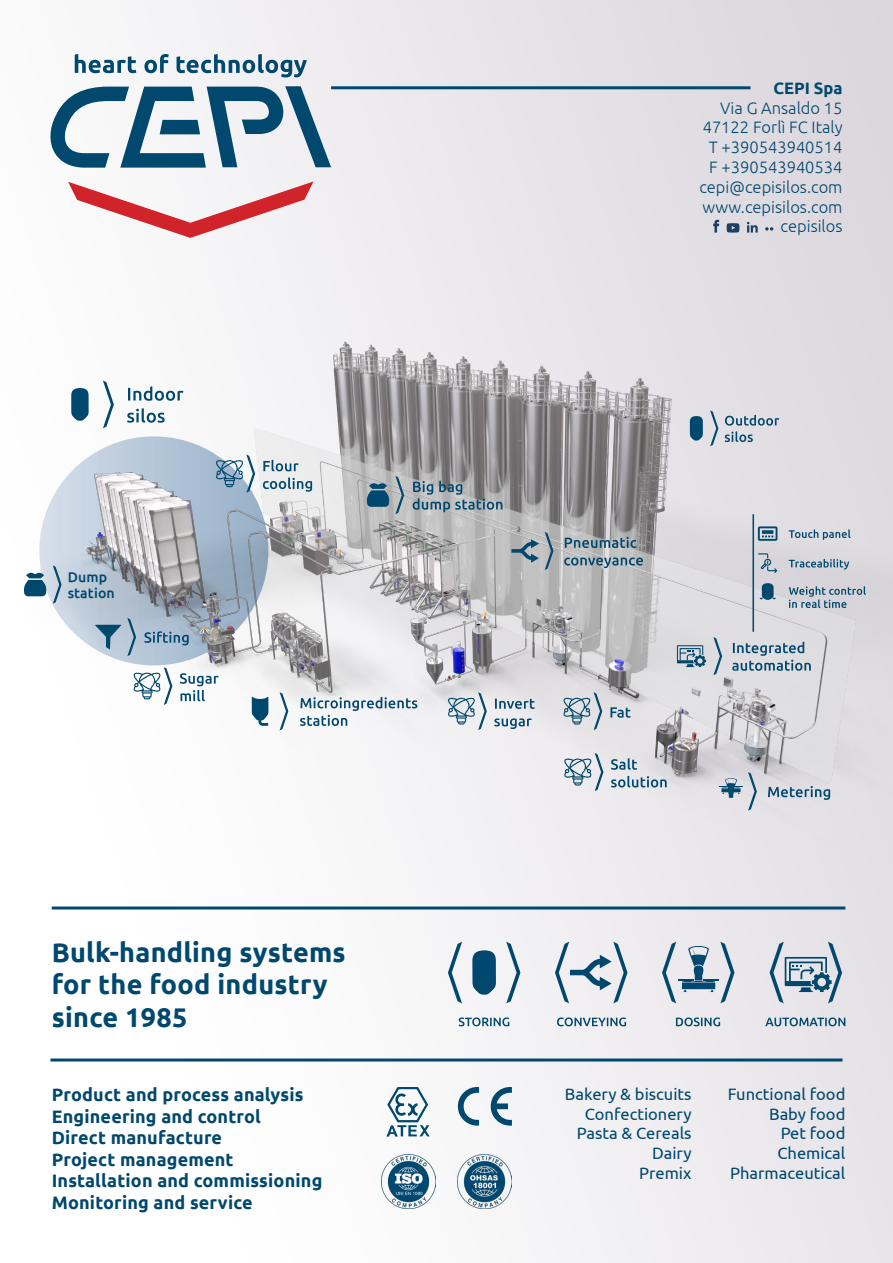
<style>
.page{position:relative;width:893px;height:1263px;background:#fff}
.page>*{position:absolute;margin:0;border:0;box-sizing:border-box;transform-origin:0 0}
.t1{font:700 27px/32.4px "Ubuntu";letter-spacing:.01em;color:#00486d}
.t2{font:700 18px/21.6px "Ubuntu";letter-spacing:.01em;color:#00486d}
.t3{font:300 16.5px/19.8px "Ubuntu";color:#00486d;text-align:right}
.t4{font:16.5px/19.8px "Ubuntu";color:#00486d;text-align:right}
.t5{font:500 14.1px/17px "Ubuntu";letter-spacing:.01em;color:#00486d}
.s1{font-weight:700}
</style>
<div class="page">
<img style="left:50px;top:0;width:843px;height:1263px">
<img style="left:39px;top:291px;width:854px;height:631px">
<svg style="left:690px;top:416px;width:13px;height:25px"></svg>
<svg style="left:710px;top:410px;width:8px;height:36px"></svg>
<svg style="left:725px;top:415px;width:54px;height:27px"></svg>
<svg style="left:413px;top:481px;width:89px;height:31px;background:#8c9aa2"></svg>
<svg style="left:365px;top:476px;width:39px;height:38px"></svg>
<svg style="left:713px;top:637px;width:9px;height:38px"></svg>
<svg style="left:732px;top:642px;width:79px;height:29px;background:#a4b6c2"></svg>
<svg style="left:677px;top:645px;width:29px;height:22px"></svg>
<svg style="left:71px;top:388px;width:18px;height:33px"></svg>
<svg style="left:103px;top:380px;width:11px;height:48px"></svg>
<svg style="left:127px;top:408px;width:38px;height:15px"></svg>
<svg style="left:128px;top:386px;width:55px;height:15px"></svg>
<svg style="left:252px;top:697px;width:16px;height:29px"></svg>
<svg style="left:280px;top:692px;width:8px;height:38px"></svg>
<svg style="left:300px;top:697px;width:117px;height:29px"></svg>
<svg style="left:216px;top:454px;width:39px;height:39px"></svg>
<svg style="left:263px;top:477px;width:49px;height:15px"></svg>
<svg style="left:263px;top:460px;width:36px;height:11px"></svg>
<svg style="left:133px;top:667px;width:39px;height:38px"></svg>
<svg style="left:180px;top:673px;width:39px;height:28px"></svg>
<svg style="left:448px;top:692px;width:39px;height:38px"></svg>
<svg style="left:494px;top:718px;width:38px;height:11px"></svg>
<svg style="left:495px;top:699px;width:40px;height:10px"></svg>
<svg style="left:563px;top:692px;width:39px;height:38px"></svg>
<svg style="left:610px;top:707px;width:21px;height:11px"></svg>
<hr style="left:752px;top:514px;width:2px;height:118px;background:#00486d">
<svg style="left:511px;top:539px;width:28px;height:24px"></svg>
<svg style="left:758px;top:553px;width:19px;height:20px"></svg>
<svg style="left:758px;top:526px;width:19px;height:15px"></svg>
<svg style="left:789px;top:529px;width:61px;height:11px"></svg>
<svg style="left:789px;top:559px;width:60px;height:10px"></svg>
<svg style="left:760px;top:583px;width:16px;height:17px"></svg>
<svg style="left:789px;top:586px;width:77px;height:22px;background:#a6b5c1"></svg>
<svg style="left:545px;top:532px;width:8px;height:38px"></svg>
<svg style="left:564px;top:557px;width:79px;height:11px"></svg>
<svg style="left:565px;top:537px;width:71px;height:11px"></svg>
<svg style="left:95px;top:625px;width:26px;height:24px"></svg>
<svg style="left:127px;top:618px;width:9px;height:38px"></svg>
<svg style="left:144px;top:631px;width:45px;height:14px"></svg>
<svg style="left:24px;top:565px;width:38px;height:39px"></svg>
<svg style="left:768px;top:786px;width:62px;height:14px"></svg>
<svg style="left:719px;top:772px;width:38px;height:39px"></svg>
<svg style="left:564px;top:753px;width:39px;height:38px"></svg>
<svg style="left:611px;top:776px;width:56px;height:11px"></svg>
<svg style="left:611px;top:758px;width:26px;height:12px"></svg>
<hr style="left:331px;top:86px;width:419px;height:3px;background:#00486d">
<svg style="left:713px;top:220px;width:6px;height:13px"></svg>
<svg style="left:727px;top:223px;width:12px;height:10px"></svg>
<svg style="left:747px;top:222px;width:11px;height:11px"></svg>
<svg style="left:765px;top:227px;width:8px;height:4px"></svg>
<svg style="left:50px;top:86px;width:281px;height:82px"></svg>
<svg style="left:68px;top:181px;width:245px;height:57px"></svg>
<svg style="left:75px;top:54px;width:232px;height:23px"></svg>
<svg style="left:472px;top:950px;width:24px;height:45px"></svg>
<svg style="left:506px;top:942px;width:14px;height:61px"></svg>
<svg style="left:448px;top:942px;width:14px;height:61px"></svg>
<svg style="left:459px;top:1017px;width:50px;height:9px"></svg>
<svg style="left:555px;top:942px;width:72px;height:61px"></svg>
<svg style="left:557px;top:1017px;width:69px;height:9px"></svg>
<svg style="left:662px;top:942px;width:72px;height:61px;background:#b1c1cd"></svg>
<svg style="left:676px;top:1017px;width:44px;height:9px"></svg>
<svg style="left:770px;top:942px;width:72px;height:61px;background:#a9bbc8"></svg>
<svg style="left:765px;top:1017px;width:80px;height:9px"></svg>
<hr style="left:52px;top:906px;width:793px;height:3px;background:#00486d">
<hr style="left:50px;top:1058px;width:792px;height:3px;background:#00486d">
<svg style="left:386px;top:1087px;width:44px;height:49px"></svg>
<svg style="left:489px;top:1087px;width:23px;height:38px"></svg>
<svg style="left:458px;top:1087px;width:21px;height:38px"></svg>
<img style="left:381px;top:1155px;width:54px;height:54px">
<img style="left:458px;top:1155px;width:54px;height:54px">
<p class="t5" style="left:68px;top:567px;width:49px">Dump station</p>
<p class="t1" style="left:52px;top:936px;width:295px">Bulk-handling systems for the food industry since 1985</p>
<p class="t3" style="left:699px;top:78px;width:145px"><span class="s1">CEPI Spa<br></span>Via G Ansaldo 15<br>47122 Forlì FC Italy<br>T +390543940514<br>F +390543940534 cepi@cepisilos.com www.cepisilos.com cepisilos</p>
<p class="t2" style="left:52px;top:1083px;width:272px">Product and process analysis<br>Engineering and control<br>Direct manufacture<br>Project management<br>Installation and commissioning<br>Monitoring and service</p>
<p class="t4" style="left:728px;top:1083px;width:119px">Functional food<br>Baby food<br>Pet food</p>
<p class="t4" style="left:565px;top:1083px;width:128px">Bakery &amp; biscuits<br>Confectionery<br>Pasta &amp; Cereals<br>Dairy<br>Premix</p>
<p class="t4" style="left:730px;top:1143px;width:117px">Chemical<br>Pharmaceutical</p>
</div>
